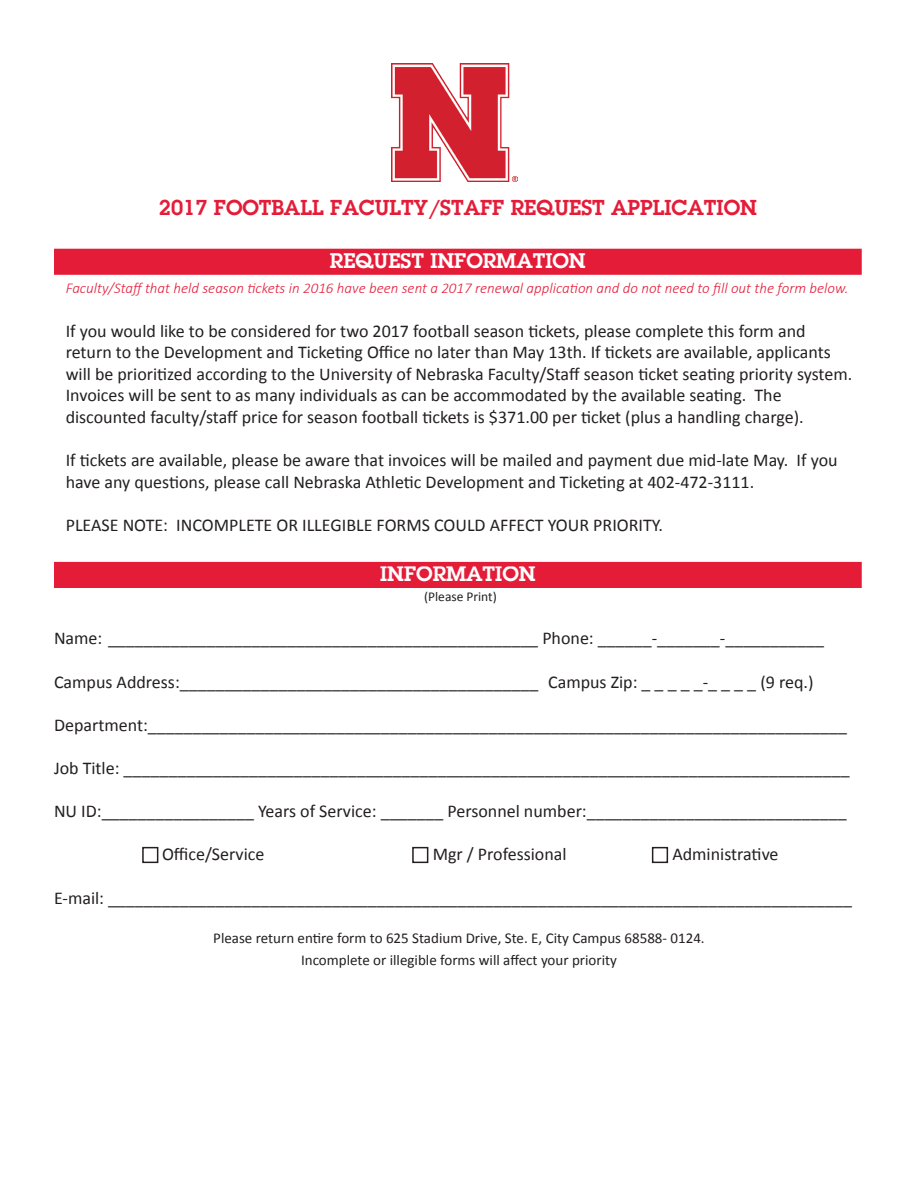
<style>
.page{position:relative;width:918px;height:1188px;background:#fff}
.page>*{position:absolute;margin:0;border:0;box-sizing:border-box;transform-origin:0 0}
.t1{font:21px "Nebraska Demi";color:#e41c38}
.t2{font:21px "Nebraska Demi";color:#fff}
.t3{font:18px/21.6px "Calibri";color:#231f20}
.t4{font:15px "Calibri";color:#231f20}
.t5{font:italic 300 15px "Calibri";color:#e41c38}
.t6{font:13.5px "Calibri";color:#231f20}
</style>
<div class="page">
<div style="left:142px;top:847px;width:16px;height:16px;border:2px solid #231f20"></div>
<div style="left:412px;top:847px;width:16px;height:16px;border:2px solid #231f20"></div>
<div style="left:652px;top:847px;width:16px;height:16px;border:2px solid #231f20"></div>
<div style="left:56px;top:564px;width:804px;height:22px;background:#e41c38"></div>
<svg style="left:378px;top:561px;width:160px;height:1px"></svg>
<div style="left:54px;top:562px;width:808px;height:26px;border:4px solid #e41c38"></div>
<div style="left:56px;top:251px;width:804px;height:22px;background:#e41c38"></div>
<svg style="left:327px;top:248px;width:261px;height:1px"></svg>
<div style="left:54px;top:249px;width:808px;height:26px;border:4px solid #e41c38"></div>
<img style="left:391px;top:64px;width:126px;height:117px">
<p class="t1" style="left:159px;top:194px;width:600px">2017 FOOTBALL FACULTY/STAFF REQUEST APPLICATION</p>
<p class="t2" style="left:330px;top:247px;width:257px">REQUEST INFORMATION</p>
<p class="t5" style="left:66px;top:279px;width:784px">Faculty/Staff that held season tickets in 2016 have been sent a 2017 renewal application and do not need to fill out the form below.</p>
<p class="t3" style="left:66px;top:320px;width:741px">If you would like to be considered for two 2017 football season tickets, please complete this form and</p>
<p class="t3" style="left:66px;top:341px;width:788px">return to the Development and Ticketing Office no later than May 13th. If tickets are available, applicants will be prioritized according to the University of Nebraska Faculty/Staff season ticket seating priority system.</p>
<p class="t3" style="left:66px;top:385px;width:718px">Invoices will be sent to as many individuals as can be accommodated by the available seating. The</p>
<p class="t3" style="left:66px;top:406px;width:740px">discounted faculty/staff price for season football tickets is $371.00 per ticket (plus a handling charge).</p>
<p class="t3" style="left:66px;top:449px;width:773px">If tickets are available, please be aware that invoices will be mailed and payment due mid-late May. If you have any questions, please call Nebraska Athletic Development and Ticketing at 402-472-3111.</p>
<p class="t3" style="left:66px;top:514px;width:599px">PLEASE NOTE: INCOMPLETE OR ILLEGIBLE FORMS COULD AFFECT YOUR PRIORITY.</p>
<p class="t2" style="left:380px;top:560px;width:157px">INFORMATION</p>
<p class="t6" style="left:424px;top:588px;width:74px">(Please Print)</p>
<p class="t3" style="left:54px;top:628px;width:772px">Name: ________________________________________________ Phone: ______-_______-___________</p>
<p class="t3" style="left:54px;top:671px;width:761px">Campus Address:________________________________________ Campus Zip: _ _ _ _ _-_ _ _ _ (9 req.)</p>
<p class="t3" style="left:54px;top:714px;width:795px">Department:______________________________________________________________________________</p>
<p class="t3" style="left:54px;top:757px;width:797px">Job Title: _________________________________________________________________________________</p>
<p class="t3" style="left:54px;top:800px;width:794px">NU ID:_________________ Years of Service: _______ Personnel number:_____________________________</p>
<p class="t3" style="left:162px;top:844px;width:104px">Office/Service</p>
<p class="t3" style="left:433px;top:844px;width:135px">Mgr / Professional</p>
<p class="t3" style="left:672px;top:844px;width:108px">Administrative</p>
<p class="t3" style="left:54px;top:887px;width:800px">E-mail: ___________________________________________________________________________________</p>
<p class="t4" style="left:213px;top:929px;width:493px">Please return entire form to 625 Stadium Drive, Ste. E, City Campus 68588- 0124.</p>
<p class="t4" style="left:301px;top:950px;width:317px">Incomplete or illegible forms will affect your priority</p>
</div>
